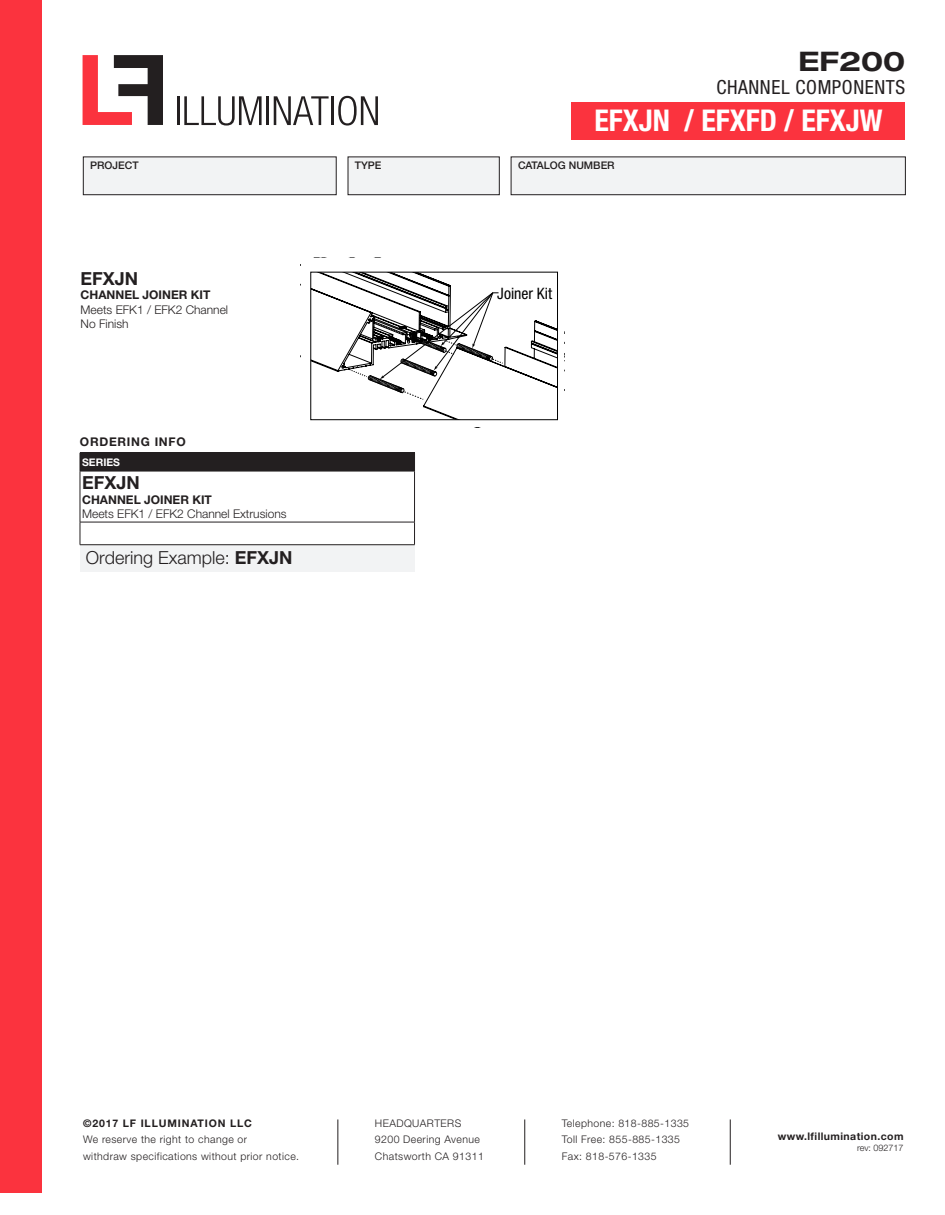
<style>
.page{position:relative;width:945px;height:1215px;background:#fff}
.page>*{position:absolute;margin:0;border:0;box-sizing:border-box;transform-origin:0 0}
.t1{font:700 condensed 30px "Helvetica Neue LT Std";color:#fff}
.t2{font:700 expanded 27px "Helvetica Neue LT Std";color:#231f20}
.t3{font:condensed 19.5px "Helvetica Neue LT Std";letter-spacing:.03em;color:#231f20}
.t4{font:300 18px "Helvetica Neue LT Std";color:#231f20}
.t5{font:700 18px "Helvetica Neue LT Std";color:#231f20}
.t6{font:condensed 15.75px "Helvetica Neue LT Std";color:#000}
.t7{font:300 12px "Helvetica Neue LT Std";color:#231f20}
.t8{font:700 12px "Helvetica Neue LT Std";color:#231f20}
.t9{font:700 12px "Helvetica Neue LT Std";letter-spacing:.06em;color:#231f20}
.t10{font:300 10.5px "Helvetica Neue LT Std";letter-spacing:.04em;color:#231f20}
.t11{font:500 10.5px "Helvetica Neue LT Std";color:#231f20}
.t12{font:700 10.5px "Helvetica Neue LT Std";letter-spacing:.04em;color:#231f20}
.t13{font:700 10.5px "Helvetica Neue LT Std";letter-spacing:.08em;color:#231f20}
.t14{font:700 10.5px "Helvetica Neue LT Std";color:#fff}
.t15{font:300 9px "Helvetica Neue LT Std";color:#231f20}
.s1{font-weight:700}
</style>
<div class="page">
<div style="left:572px;top:102px;width:333px;height:38px;background:#fb333e"></div>
<hr style="left:338px;top:1119px;width:1px;height:46px;background:#231f20">
<hr style="left:525px;top:1119px;width:1px;height:46px;background:#231f20">
<hr style="left:730px;top:1119px;width:1px;height:46px;background:#231f20">
<div style="left:511px;top:157px;width:394px;height:38px;background:#f2f3f4"></div>
<div style="left:511px;top:157px;width:395px;height:38px;border:1px solid #231f20"></div>
<div style="left:348px;top:157px;width:151px;height:38px;background:#f2f3f4"></div>
<div style="left:348px;top:157px;width:152px;height:38px;border:1px solid #231f20"></div>
<div style="left:83px;top:157px;width:253px;height:38px;background:#f2f3f4"></div>
<div style="left:83px;top:157px;width:253px;height:38px;border:1px solid #231f20"></div>
<hr style="left:177px;top:96px;width:3px;height:29px;background:#231f20">
<svg style="left:184px;top:96px;width:78px;height:30px"></svg>
<hr style="left:266px;top:96px;width:3px;height:29px;background:#231f20">
<svg style="left:274px;top:96px;width:55px;height:29px"></svg>
<hr style="left:331px;top:96px;width:3px;height:29px;background:#231f20">
<svg style="left:338px;top:96px;width:40px;height:30px"></svg>
<svg style="left:83px;top:55px;width:80px;height:70px"></svg>
<div style="left:0;top:0;width:42px;height:1192px;background:#fb333e"></div>
<svg style="left:310px;top:271px;width:248px;height:150px"></svg>
<div style="left:80px;top:453px;width:335px;height:18px;background:#231f20"></div>
<div style="left:80px;top:545px;width:335px;height:26px;background:#f2f3f4"></div>
<hr style="left:80px;top:471px;width:335px;height:1px;background:#231f20">
<hr style="left:80px;top:471px;width:1px;height:51px;background:#231f20">
<hr style="left:414px;top:471px;width:1px;height:51px;background:#231f20">
<hr style="left:80px;top:522px;width:335px;height:1px;background:#231f20">
<svg style="left:80px;top:522px;width:1px;height:22px"></svg>
<svg style="left:414px;top:522px;width:1px;height:22px"></svg>
<hr style="left:80px;top:544px;width:335px;height:1px;background:#231f20">
<p class="t2" style="left:799px;top:45px;width:108px">EF200</p>
<p class="t3" style="left:716px;top:76px;width:190px">CHANNEL COMPONENTS</p>
<p class="t1" style="left:594px;top:103px;width:290px">EFXJN / EFXFD / EFXJW</p>
<p class="t11" style="left:90px;top:159px;width:50px">PROJECT</p>
<p class="t11" style="left:355px;top:159px;width:28px">TYPE</p>
<p class="t11" style="left:518px;top:159px;width:98px">CATALOG NUMBER</p>
<p class="t5" style="left:81px;top:267px;width:59px">EFXJN</p>
<p class="t8" style="left:81px;top:287px;width:131px">CHANNEL JOINER KIT</p>
<p class="t7" style="left:81px;top:302px;width:149px">Meets EFK1 / EFK2 Channel</p>
<p class="t7" style="left:81px;top:316px;width:49px">No Finish</p>
<p class="t9" style="left:80px;top:434px;width:107px">ORDERING INFO</p>
<p class="t14" style="left:82px;top:455px;width:39px">SERIES</p>
<p class="t5" style="left:82px;top:472px;width:59px">EFXJN</p>
<p class="t8" style="left:82px;top:492px;width:131px">CHANNEL JOINER KIT</p>
<p class="t7" style="left:82px;top:507px;width:206px">Meets EFK1 / EFK2 Channel Extrusions</p>
<p class="t4" style="left:86px;top:547px;width:208px">Ordering Example: <span class="s1">EFXJN</span></p>
<p class="t6" style="left:497px;top:284px;width:56px">Joiner Kit</p>
<p class="t13" style="left:83px;top:1117px;width:170px">©2017 LF ILLUMINATION LLC</p>
<p class="t10" style="left:83px;top:1133px;width:166px">We reserve the right to change or</p>
<p class="t10" style="left:83px;top:1150px;width:218px">withdraw specifications without prior notice.</p>
<p class="t10" style="left:375px;top:1117px;width:88px">HEADQUARTERS</p>
<p class="t10" style="left:375px;top:1133px;width:107px">9200 Deering Avenue</p>
<p class="t10" style="left:375px;top:1150px;width:110px">Chatsworth CA 91311</p>
<p class="t10" style="left:562px;top:1117px;width:129px">Telephone: 818-885-1335</p>
<p class="t10" style="left:562px;top:1133px;width:120px">Toll Free: 855-885-1335</p>
<p class="t10" style="left:562px;top:1150px;width:96px">Fax: 818-576-1335</p>
<p class="t12" style="left:778px;top:1130px;width:127px">www.lfillumination.com</p>
<p class="t15" style="left:857px;top:1143px;width:48px">rev: 092717</p>
</div>
